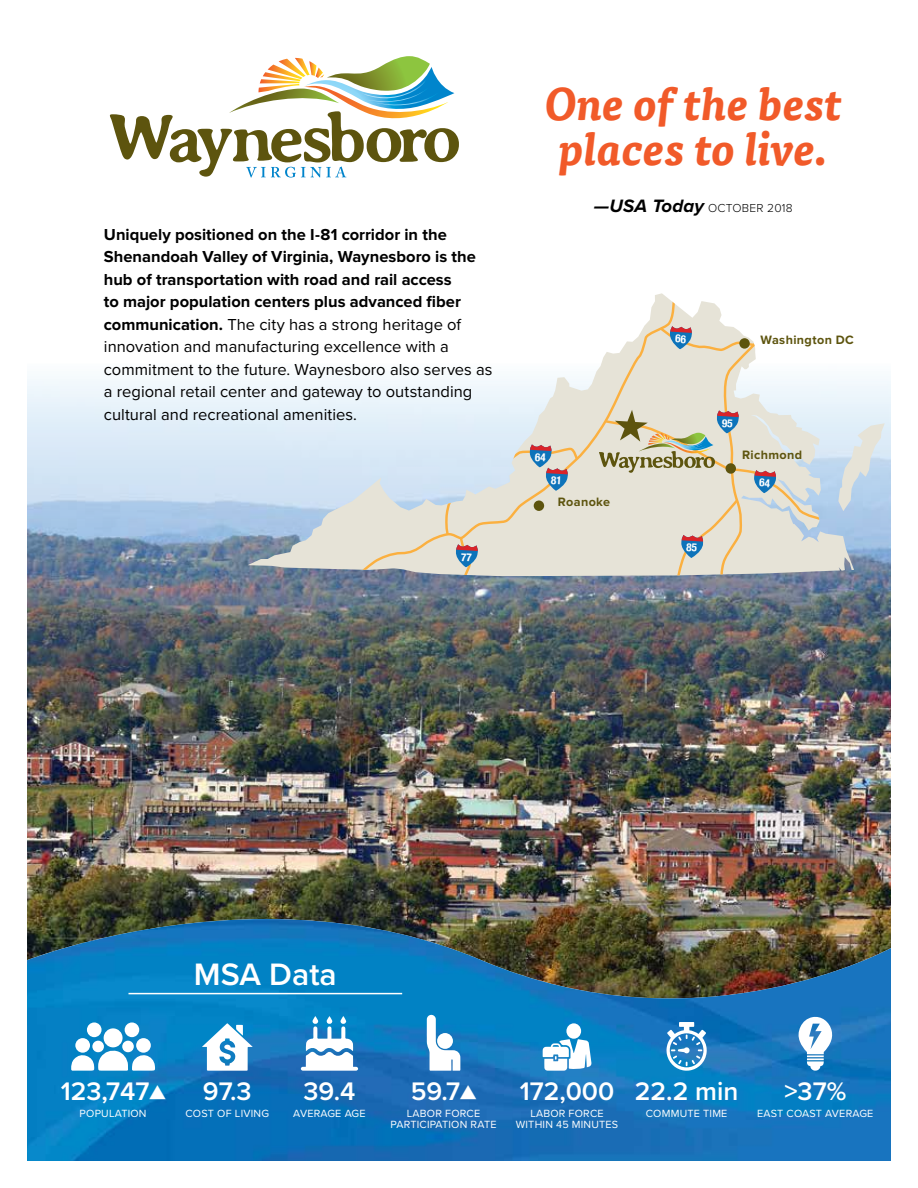
<style>
.page{position:relative;width:918px;height:1188px;background:#fff}
.page>*{position:absolute;margin:0;border:0;box-sizing:border-box;transform-origin:0 0}
.t1{font:italic 700 45px/45px "Tisa Pro";letter-spacing:.01em;color:#f15a29;text-align:center}
.t2{font:600 32.1px "Proxima Nova";color:#fff}
.t3{font:600 26.25px "Proxima Nova";color:#fff}
.t4{font:16.5px/22.5px "Proxima Nova";letter-spacing:.005em;color:#000}
.t5{font:700 12.6px "Proxima Nova";letter-spacing:.03em;color:#5d540e}
.t6{font:300 12px "Proxima Nova";letter-spacing:.02em;color:#000}
.t7{font:10.8px/10.5px "Proxima Nova";letter-spacing:.02em;color:#fff;text-align:center}
.s1{font-weight:700}
.s2{font-weight:700;font-style:italic;font-size:18.6px}
</style>
<div class="page">
<img style="left:27px;top:379px;width:864px;height:489px">
<svg style="left:248px;top:293px;width:637px;height:283px"></svg>
<svg style="left:352px;top:295px;width:324px;height:281px"></svg>
<div style="left:534px;top:500px;width:10px;height:11px;background:#5d540e;border-radius:50%"></div>
<svg style="left:110px;top:56px;width:349px;height:122px"></svg>
<img style="left:27px;top:868px;width:864px;height:293px">
<img style="left:27px;top:919px;width:864px;height:134px">
<svg style="left:71px;top:1022px;width:84px;height:49px"></svg>
<svg style="left:301px;top:1016px;width:57px;height:55px"></svg>
<svg style="left:427px;top:1015px;width:33px;height:56px"></svg>
<svg style="left:202px;top:1023px;width:51px;height:48px"></svg>
<svg style="left:666px;top:1022px;width:41px;height:49px"></svg>
<svg style="left:543px;top:1023px;width:49px;height:48px"></svg>
<svg style="left:798px;top:1015px;width:35px;height:56px"></svg>
<hr style="left:128px;top:993px;width:274px;height:1px;background:#fff">
<svg style="left:599px;top:326px;width:229px;height:250px;background:#dedcd1"></svg>
<svg style="left:503px;top:444px;width:76px;height:47px;background:#c4c6c5"></svg>
<svg style="left:444px;top:493px;width:34px;height:83px;background:#cdccc3"></svg>
<p class="t4" style="left:104px;top:222px;width:390px"><span class="s1">Uniquely positioned on the I-81 corridor in the Shenandoah Valley of Virginia, Waynesboro is the hub of transportation with road and rail access<br>to major population centers plus advanced fiber communication.</span> The city has a strong heritage of innovation and manufacturing excellence with a commitment to the future. Waynesboro also serves as a regional retail center and gateway to outstanding cultural and recreational amenities.</p>
<h1 class="t1" style="left:545px;top:79px;width:299px">One of the best places to live.</h1>
<p class="t6" style="left:594px;top:199px;width:200px"><span class="s2">—USA Today</span> OCTOBER 2018</p>
<p class="t5" style="left:760px;top:333px;width:95px">Washington DC</p>
<p class="t5" style="left:558px;top:494px;width:54px">Roanoke</p>
<p class="t5" style="left:742px;top:447px;width:62px">Richmond</p>
<h2 class="t2" style="left:194px;top:951px;width:144px">MSA Data</h2>
<h3 class="t3" style="left:61px;top:1071px;width:106px">123,747▲</h3>
<p class="t7" style="left:80px;top:1108px;width:68px">POPULATION</p>
<h3 class="t3" style="left:203px;top:1071px;width:50px">97.3</h3>
<p class="t7" style="left:185px;top:1108px;width:85px">COST OF LIVING</p>
<h3 class="t3" style="left:303px;top:1071px;width:53px">39.4</h3>
<p class="t7" style="left:293px;top:1108px;width:74px">AVERAGE AGE</p>
<h3 class="t3" style="left:411px;top:1071px;width:67px">59.7▲</h3>
<p class="t7" style="left:391px;top:1108px;width:107px">LABOR FORCE<br>PARTICIPATION RATE</p>
<h3 class="t3" style="left:520px;top:1071px;width:96px">172,000</h3>
<p class="t7" style="left:516px;top:1108px;width:104px">LABOR FORCE<br>WITHIN 45 MINUTES</p>
<h3 class="t3" style="left:635px;top:1071px;width:105px">22.2 min</h3>
<p class="t7" style="left:646px;top:1108px;width:83px">COMMUTE TIME</p>
<h3 class="t3" style="left:784px;top:1071px;width:63px">&gt;37%</h3>
<p class="t7" style="left:757px;top:1108px;width:118px">EAST COAST AVERAGE</p>
</div>
